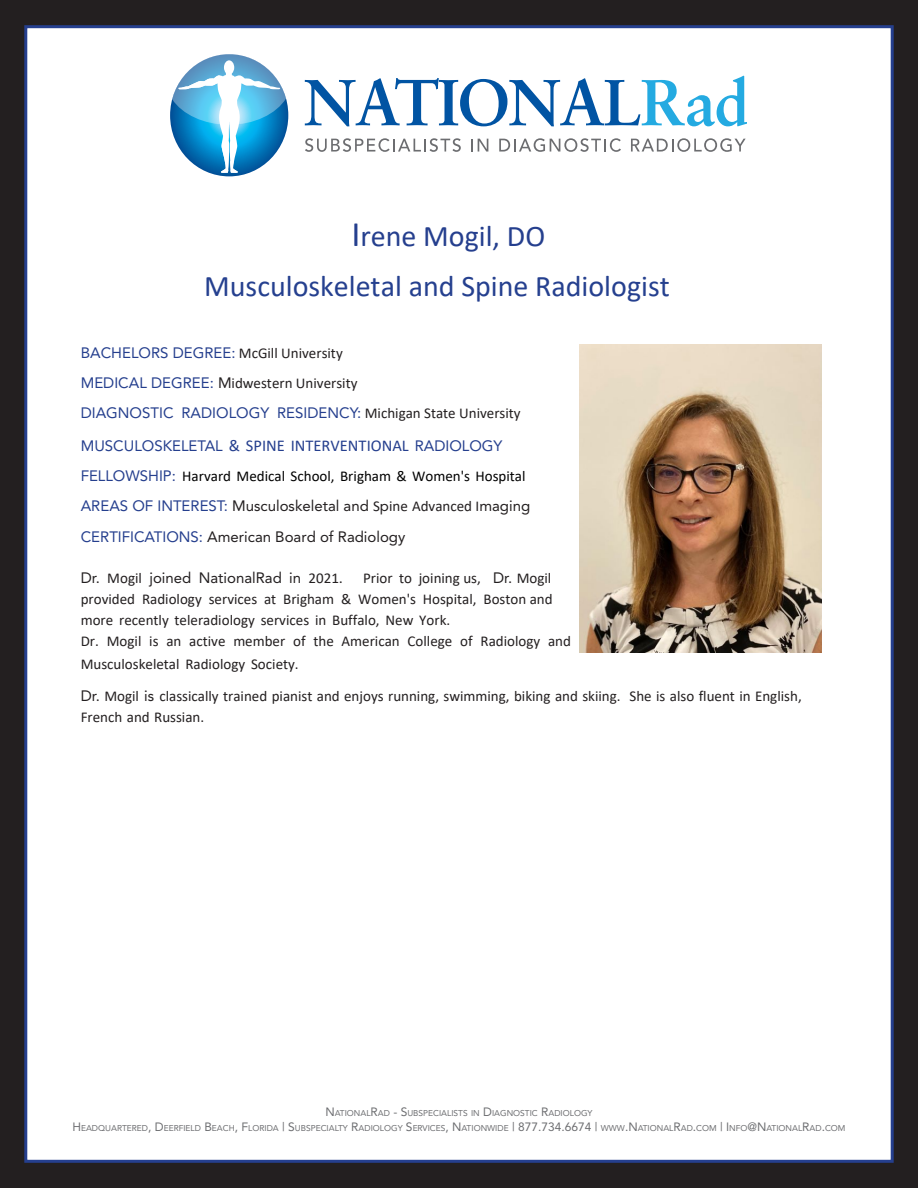
<style>
.page{position:relative;width:918px;height:1188px;background:#231f20}
.page>*{position:absolute;margin:0;border:0;box-sizing:border-box;transform-origin:0 0}
.t1{font:30px "Calibri";color:#25408f}
.t2{font:30px "Calibri";color:#253f8e}
.t3{font:15px/21.1px "Calibri";color:#231f20}
.t4{font:15px/32.2px "Avenir";color:#253f8e}
.t5{font:15px/30.5px "Avenir";color:#231f20}
.t6{font:15px "Calibri";color:#000}
.t7{font:8.4px/14.4px "Avenir";color:#6c6d70;text-align:center}
.s1{font-size:36px}
.s2{font-family:"Calibri";color:#231f20}
.s3{font-family:"Avenir";color:#253f8e}
.s4{font-family:"Avenir"}
.s5{font-family:"Calibri";font-size:16.5px}
.s6{color:#253f8e}
.s7{font-family:"Calibri"}
.s8{font-size:12px}
</style>
<div class="page">
<div style="left:24px;top:25px;width:870px;height:1138px;background:#fff;border:3px solid #253f8e"></div>
<svg style="left:170px;top:54px;width:118px;height:122px"></svg>
<svg style="left:305px;top:76px;width:442px;height:50px"></svg>
<svg style="left:305px;top:138px;width:156px;height:14px"></svg>
<svg style="left:471px;top:139px;width:17px;height:13px"></svg>
<svg style="left:499px;top:138px;width:122px;height:14px"></svg>
<svg style="left:631px;top:138px;width:115px;height:14px"></svg>
<img style="left:579px;top:345px;width:242px;height:308px">
<h1 class="t2" style="left:351px;top:215px;width:195px"><span class="s1">I</span>rene Mogil, DO</h1>
<h1 class="t1" style="left:204px;top:265px;width:467px">Musculoskeletal and Spine Radiologist</h1>
<p class="t4" style="left:81px;top:337px;width:264px">BACHELORS DEGREE: <span class="s2">McGill University</span></p>
<p class="t3" style="left:81px;top:373px;width:278px"><span class="s3">MEDICAL DEGREE:</span> <span class="s4">M</span>idwestern University</p>
<p class="t4" style="left:81px;top:397px;width:441px">DIAGNOSTIC RADIOLOGY RESIDENCY: <span class="s2">Michigan State University<br></span>MUSCULOSKELETAL <span class="s5">&amp; SPINE INTERVENTIONAL</span> RADIOLOGY</p>
<p class="t6" style="left:81px;top:466px;width:446px"><span class="s3">FELLOWSHIP:</span> Harvard Medical School, Brigham &amp; Women's Hospital</p>
<p class="t5" style="left:81px;top:491px;width:451px"><span class="s6">AREAS OF INTEREST:</span> Musculoskeletal and <span class="s7">S</span>p<span class="s7">ine Advanced I</span>maging<br><span class="s6">CERTIFICATIONS:</span> American Board of Radiology</p>
<p class="t5" style="left:81px;top:563px;width:264px">Dr. <span class="s7">Mogil</span> joined NationalRad in <span class="s7">2021</span>.</p>
<p class="t3" style="left:81px;top:567px;width:492px;text-indent:282px">Prior to joining us, <span class="s4">Dr.</span> Mogil provided Radiology services at Brigham &amp; Women's Hospital, Boston and more recently teleradiology services in Buffalo, New York.<br>Dr. Mogil is an active member of the American College of Radiology and</p>
<p class="t3" style="left:81px;top:653px;width:249px">Musculoskeletal Radiology Society. <sup>he</sup></p>
<p class="t3" style="left:81px;top:685px;width:723px"><span class="s4">Dr.</span> Mogil <span class="s4">is</span> classically trained pianist and enjoys running, swimming, biking and skiing. She is also fluent in English,<br>French and Russian.</p>
<p class="t7" style="left:72px;top:1106px;width:775px"><span class="s8">N</span>ATIONAL<span class="s8">R</span>AD <span class="s8">- S</span>UBSPECIALISTS IN <span class="s8">D</span> IAGN OSTIC <span class="s8">R</span>ADIOLOGY<br><span class="s8">H</span>EADQUARTERED<span class="s8">, D</span> EERFIELD <span class="s8">B</span> EACH <span class="s8">, F</span>LORIDA <span class="s8">| S</span>UBSPECIALTY <span class="s8">R</span>ADIOLOGY <span class="s8">S</span>ERVICES<span class="s8">, N</span>ATIONWIDE <span class="s8">| 877.734.6674 |</span> WWW<span class="s8">.N</span>ATIONAL<span class="s8">R</span>AD<span class="s8">.</span>COM <span class="s8">| I</span> N FO<span class="s8">@N</span>ATIONAL<span class="s8">R</span>AD<span class="s8">.</span>COM</p>
</div>
